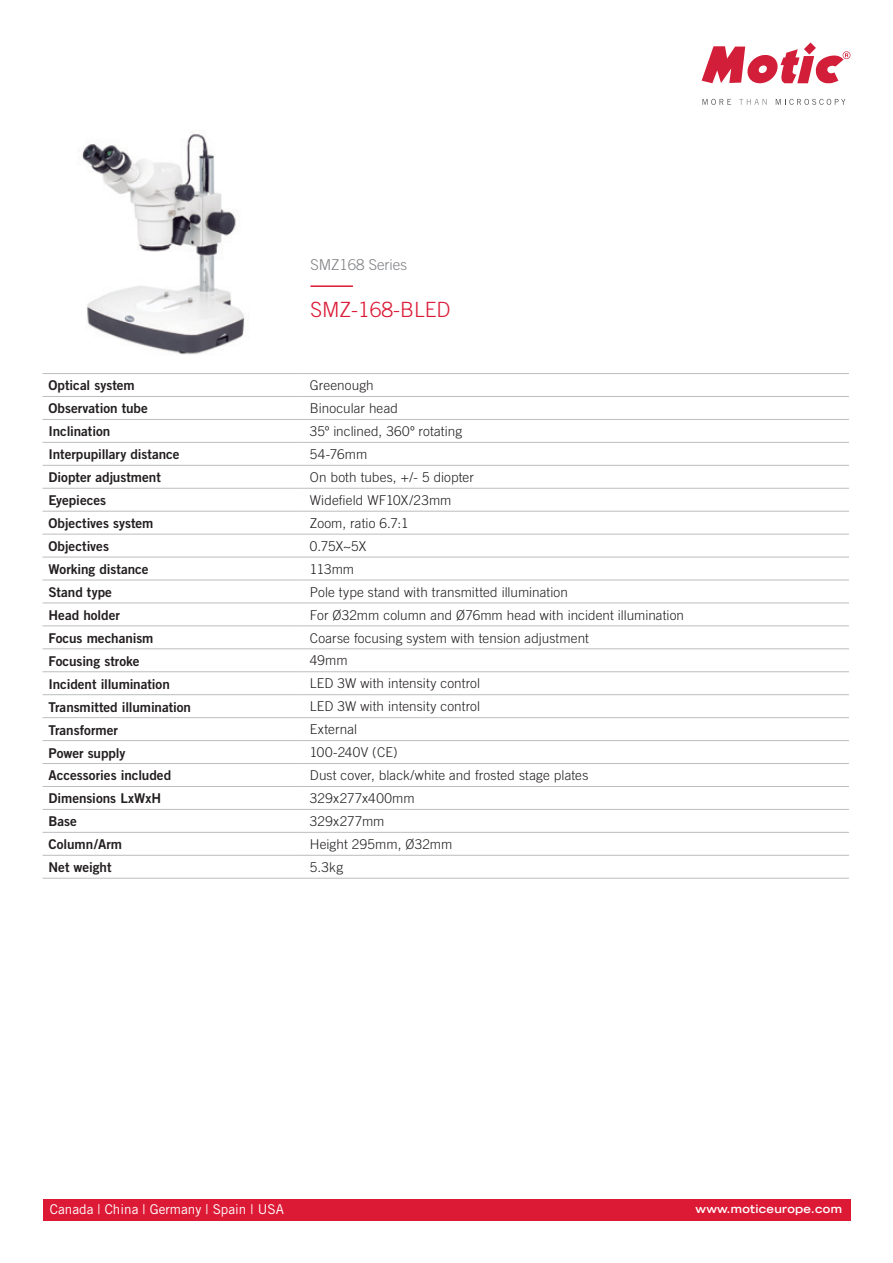
<style>
.page{position:relative;width:893px;height:1263px;background:#fff}
.page>*{position:absolute;margin:0;border:0;box-sizing:border-box;transform-origin:0 0}
.t1{font:300 21px "Trade Gothic";color:#dc1a36}
.t2{font:300 15px "Trade Gothic";color:#808285}
.t3{font:300 13.5px "Trade Gothic";letter-spacing:.01em;color:#231f20}
.t4{font:13.5px "Trade Gothic Bold Two";letter-spacing:-.005em;color:#231f20}
.t5{font:13.5px "Trade Gothic";color:#fff}
.t6{font:700 expanded 11.25px "Trade Gothic LH";letter-spacing:.025em;color:#fff}
</style>
<div class="page">
<svg style="left:702px;top:43px;width:148px;height:41px"></svg>
<svg style="left:702px;top:99px;width:29px;height:6px"></svg>
<svg style="left:739px;top:99px;width:28px;height:6px"></svg>
<svg style="left:776px;top:99px;width:69px;height:6px"></svg>
<div style="left:43px;top:1199px;width:807px;height:21px;background:#dc1a36"></div>
<hr style="left:43px;top:373px;width:261px;height:1px;background:#bcbdc0">
<hr style="left:304px;top:373px;width:545px;height:1px;background:#bcbdc0">
<hr style="left:43px;top:396px;width:261px;height:1px;background:#bcbdc0">
<hr style="left:304px;top:396px;width:545px;height:1px;background:#bcbdc0">
<hr style="left:43px;top:419px;width:261px;height:1px;background:#bcbdc0">
<hr style="left:304px;top:419px;width:545px;height:1px;background:#bcbdc0">
<hr style="left:43px;top:442px;width:261px;height:1px;background:#bcbdc0">
<hr style="left:304px;top:442px;width:545px;height:1px;background:#bcbdc0">
<hr style="left:43px;top:465px;width:261px;height:1px;background:#bcbdc0">
<hr style="left:304px;top:465px;width:545px;height:1px;background:#bcbdc0">
<hr style="left:43px;top:488px;width:261px;height:1px;background:#bcbdc0">
<hr style="left:304px;top:488px;width:545px;height:1px;background:#bcbdc0">
<hr style="left:43px;top:511px;width:261px;height:1px;background:#bcbdc0">
<hr style="left:304px;top:511px;width:545px;height:1px;background:#bcbdc0">
<hr style="left:43px;top:534px;width:261px;height:1px;background:#bcbdc0">
<hr style="left:304px;top:534px;width:545px;height:1px;background:#bcbdc0">
<hr style="left:43px;top:557px;width:261px;height:1px;background:#bcbdc0">
<hr style="left:304px;top:557px;width:545px;height:1px;background:#bcbdc0">
<hr style="left:43px;top:580px;width:261px;height:1px;background:#bcbdc0">
<hr style="left:304px;top:580px;width:545px;height:1px;background:#bcbdc0">
<hr style="left:43px;top:603px;width:261px;height:1px;background:#bcbdc0">
<hr style="left:304px;top:603px;width:545px;height:1px;background:#bcbdc0">
<hr style="left:43px;top:626px;width:261px;height:1px;background:#bcbdc0">
<hr style="left:304px;top:626px;width:545px;height:1px;background:#bcbdc0">
<hr style="left:43px;top:648px;width:261px;height:1px;background:#bcbdc0">
<hr style="left:304px;top:648px;width:545px;height:1px;background:#bcbdc0">
<hr style="left:43px;top:671px;width:261px;height:1px;background:#bcbdc0">
<hr style="left:304px;top:671px;width:545px;height:1px;background:#bcbdc0">
<hr style="left:43px;top:694px;width:261px;height:1px;background:#bcbdc0">
<hr style="left:304px;top:694px;width:545px;height:1px;background:#bcbdc0">
<hr style="left:43px;top:717px;width:261px;height:1px;background:#bcbdc0">
<hr style="left:304px;top:717px;width:545px;height:1px;background:#bcbdc0">
<hr style="left:43px;top:740px;width:261px;height:1px;background:#bcbdc0">
<hr style="left:304px;top:740px;width:545px;height:1px;background:#bcbdc0">
<hr style="left:43px;top:763px;width:261px;height:1px;background:#bcbdc0">
<hr style="left:304px;top:763px;width:545px;height:1px;background:#bcbdc0">
<hr style="left:43px;top:786px;width:261px;height:1px;background:#bcbdc0">
<hr style="left:304px;top:786px;width:545px;height:1px;background:#bcbdc0">
<hr style="left:43px;top:809px;width:261px;height:1px;background:#bcbdc0">
<hr style="left:304px;top:809px;width:545px;height:1px;background:#bcbdc0">
<hr style="left:43px;top:832px;width:261px;height:1px;background:#bcbdc0">
<hr style="left:304px;top:832px;width:545px;height:1px;background:#bcbdc0">
<hr style="left:43px;top:855px;width:261px;height:1px;background:#bcbdc0">
<hr style="left:304px;top:855px;width:545px;height:1px;background:#bcbdc0">
<hr style="left:43px;top:878px;width:261px;height:1px;background:#bcbdc0">
<hr style="left:304px;top:878px;width:545px;height:1px;background:#bcbdc0">
<hr style="left:310px;top:285px;width:43px;height:2px;background:#dc1a36">
<img style="left:82px;top:131px;width:163px;height:224px">
<p class="t2" style="left:310px;top:256px;width:98px">SMZ168 Series</p>
<h1 class="t1" style="left:310px;top:297px;width:142px">SMZ-168-BLED</h1>
<p class="t4" style="left:49px;top:377px;width:88px">Optical system</p>
<p class="t3" style="left:310px;top:377px;width:65px">Greenough</p>
<p class="t4" style="left:49px;top:400px;width:101px">Observation tube</p>
<p class="t3" style="left:310px;top:400px;width:90px">Binocular head</p>
<p class="t4" style="left:49px;top:423px;width:63px">Inclination</p>
<p class="t3" style="left:310px;top:423px;width:154px">35º inclined, 360º rotating</p>
<p class="t4" style="left:49px;top:446px;width:133px">Interpupillary distance</p>
<p class="t3" style="left:310px;top:446px;width:59px">54-76mm</p>
<p class="t4" style="left:49px;top:469px;width:114px">Diopter adjustment</p>
<p class="t3" style="left:310px;top:469px;width:165px">On both tubes, +/- 5 diopter</p>
<p class="t4" style="left:49px;top:492px;width:59px">Eyepieces</p>
<p class="t3" style="left:310px;top:492px;width:143px">Widefield WF10X/23mm</p>
<p class="t4" style="left:49px;top:515px;width:106px">Objectives system</p>
<p class="t3" style="left:310px;top:515px;width:100px">Zoom, ratio 6.7:1</p>
<p class="t4" style="left:49px;top:538px;width:62px">Objectives</p>
<p class="t3" style="left:310px;top:538px;width:58px">0.75X~5X</p>
<p class="t4" style="left:49px;top:561px;width:102px">Working distance</p>
<p class="t3" style="left:310px;top:561px;width:46px">113mm</p>
<p class="t4" style="left:49px;top:584px;width:65px">Stand type</p>
<p class="t3" style="left:310px;top:584px;width:260px">Pole type stand with transmitted illumination</p>
<p class="t4" style="left:49px;top:607px;width:73px">Head holder</p>
<p class="t3" style="left:310px;top:607px;width:376px">For Ø32mm column and Ø76mm head with incident illumination</p>
<p class="t4" style="left:49px;top:630px;width:107px">Focus mechanism</p>
<p class="t3" style="left:310px;top:630px;width:281px">Coarse focusing system with tension adjustment</p>
<p class="t4" style="left:49px;top:652px;width:93px">Focusing stroke</p>
<p class="t3" style="left:310px;top:653px;width:39px">49mm</p>
<p class="t4" style="left:49px;top:675px;width:123px">Incident illumination</p>
<p class="t3" style="left:310px;top:676px;width:172px">LED 3W with intensity control</p>
<p class="t4" style="left:49px;top:698px;width:144px">Transmitted illumination</p>
<p class="t3" style="left:310px;top:698px;width:172px">LED 3W with intensity control</p>
<p class="t4" style="left:49px;top:721px;width:71px">Transformer</p>
<p class="t3" style="left:310px;top:721px;width:49px">External</p>
<p class="t4" style="left:49px;top:744px;width:79px">Power supply</p>
<p class="t3" style="left:310px;top:744px;width:89px">100-240V (CE)</p>
<p class="t4" style="left:49px;top:767px;width:124px">Accessories included</p>
<p class="t3" style="left:310px;top:767px;width:280px">Dust cover, black/white and frosted stage plates</p>
<p class="t4" style="left:49px;top:790px;width:114px">Dimensions LxWxH</p>
<p class="t3" style="left:310px;top:790px;width:106px">329x277x400mm</p>
<p class="t4" style="left:49px;top:813px;width:30px">Base</p>
<p class="t3" style="left:310px;top:813px;width:76px">329x277mm</p>
<p class="t4" style="left:49px;top:836px;width:75px">Column/Arm</p>
<p class="t3" style="left:310px;top:836px;width:144px">Height 295mm, Ø32mm</p>
<p class="t4" style="left:49px;top:859px;width:64px">Net weight</p>
<p class="t3" style="left:310px;top:859px;width:35px">5.3kg</p>
<p class="t5" style="left:50px;top:1201px;width:235px">Canada | China | Germany | Spain | USA</p>
<p class="t6" style="left:695px;top:1201px;width:148px">www.moticeurope.com</p>
</div>
